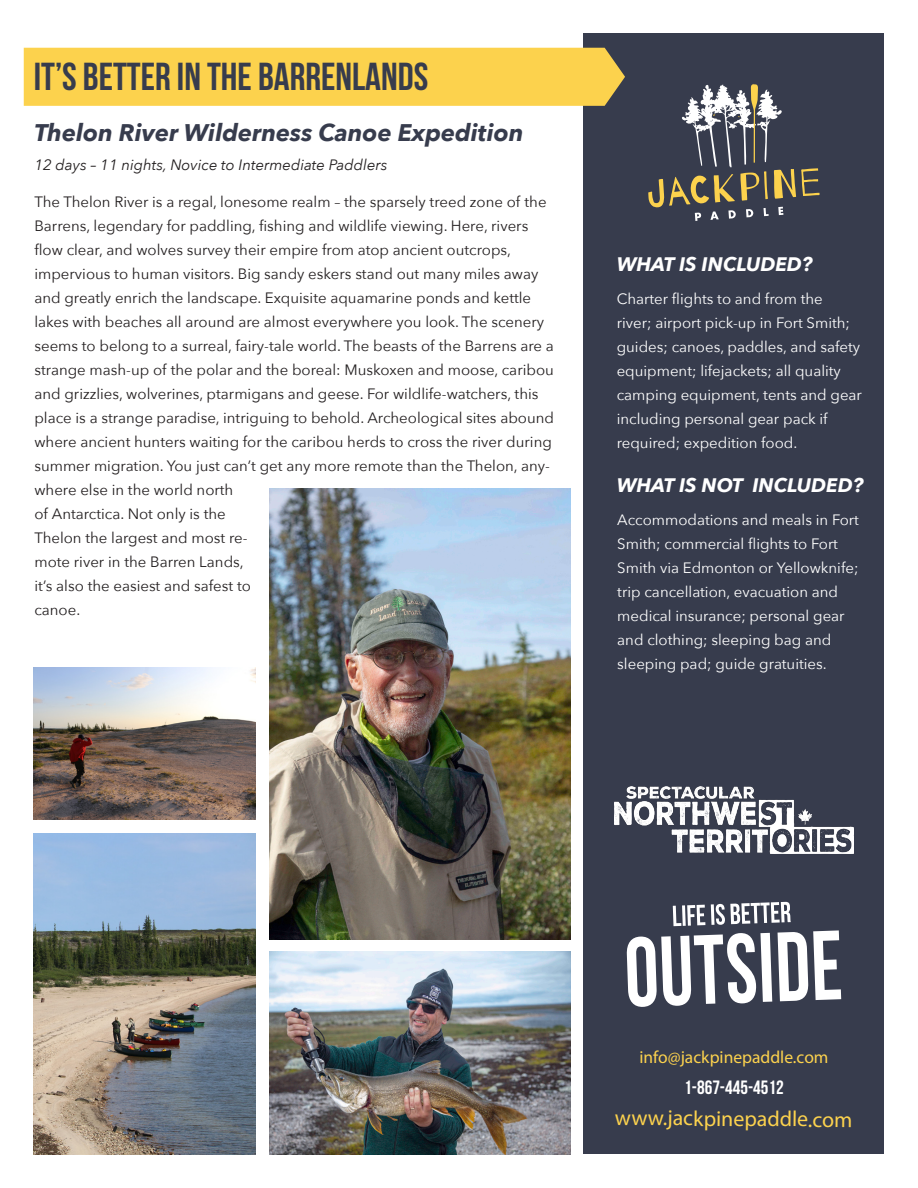
<style>
.page{position:relative;width:918px;height:1188px;background:#fff}
.page>*{position:absolute;margin:0;border:0;box-sizing:border-box;transform-origin:0 0}
.t1{font:700 39px "Bebas Neue";color:#373c4d}
.t2{font:italic 700 24px "Avenir Next";color:#373c4d}
.t3{font:21.9px "Myriad Pro";color:#fcd24d}
.t4{font:italic 700 19.5px "Avenir Next";color:#fff}
.t5{font:700 19.2px "Bebas Neue";color:#fff}
.t6{font:17.55px "Myriad Pro";color:#fcd24d}
.t7{font:15px/24px "Avenir Next";color:#231f20}
.t8{font:15px/24px "Avenir Next";color:#fff}
.t9{font:italic 15px "Avenir Next";color:#231f20}
</style>
<div class="page">
<div style="left:584px;top:34px;width:300px;height:1120px;background:#373c4d"></div>
<img style="left:269px;top:952px;width:301px;height:202px">
<div style="left:24px;top:48px;width:601px;height:58px;background:#fcd24d"></div>
<svg style="left:626px;top:902px;width:215px;height:105px"></svg>
<img style="left:269px;top:489px;width:301px;height:450px">
<img style="left:34px;top:834px;width:222px;height:320px">
<svg style="left:648px;top:84px;width:172px;height:137px"></svg>
<img style="left:615px;top:786px;width:238px;height:67px">
<img style="left:34px;top:668px;width:222px;height:152px">
<p class="t1" style="left:34px;top:55px;width:396px">IT’S BETTER IN THE BARRENLANDS</p>
<p class="t2" style="left:34px;top:118px;width:491px">Thelon River Wilderness Canoe Expedition</p>
<p class="t9" style="left:34px;top:156px;width:354px">12 days – 11 nights, Novice to Intermediate Paddlers</p>
<p class="t7" style="left:34px;top:190px;width:521px">The Thelon River is a regal, lonesome realm – the sparsely treed zone of the Barrens, legendary for paddling, fishing and wildlife viewing. Here, rivers flow clear, and wolves survey their empire from atop ancient outcrops, impervious to human visitors. Big sandy eskers stand out many miles away and greatly enrich the landscape. Exquisite aquamarine ponds and kettle lakes with beaches all around are almost everywhere you look. The scenery seems to belong to a surreal, fairy-tale world. The beasts of the Barrens are a strange mash-up of the polar and the boreal: Muskoxen and moose, caribou and grizzlies, wolverines, ptarmigans and geese. For wildlife-watchers, this place is a strange paradise, intriguing to behold. Archeological sites abound where ancient hunters waiting for the caribou herds to cross the river during summer migration. You just can’t get any more remote than the Thelon, any&shy;where else in the world north<br>of Antarctica. Not only is the<br>Thelon the largest and most re-<br>mote river in the Barren Lands,<br>it’s also the easiest and safest to<br>canoe.</p>
<p class="t4" style="left:617px;top:253px;width:197px">WHAT IS INCLUDED?</p>
<p class="t8" style="left:617px;top:287px;width:247px">Charter flights to and from the<br>river; airport pick-up in Fort Smith; guides; canoes, paddles, and safety equipment; lifejackets; all quality camping equipment, tents and gear including personal gear pack if required; expedition food.</p>
<p class="t4" style="left:617px;top:473px;width:248px">WHAT IS NOT INCLUDED?</p>
<p class="t8" style="left:617px;top:508px;width:243px">Accommodations and meals in Fort Smith; commercial flights to Fort Smith via Edmonton or Yellowknife; trip cancellation, evacuation and medical insurance; personal gear and clothing; sleeping bag and sleeping pad; guide gratuities.</p>
<p class="t6" style="left:640px;top:1047px;width:191px">info@jackpinepaddle.com</p>
<p class="t5" style="left:684px;top:1077px;width:101px">1-867-445-4512</p>
<p class="t3" style="left:615px;top:1103px;width:239px;rotate:1deg">www.jackpinepaddle.com</p>
</div>
